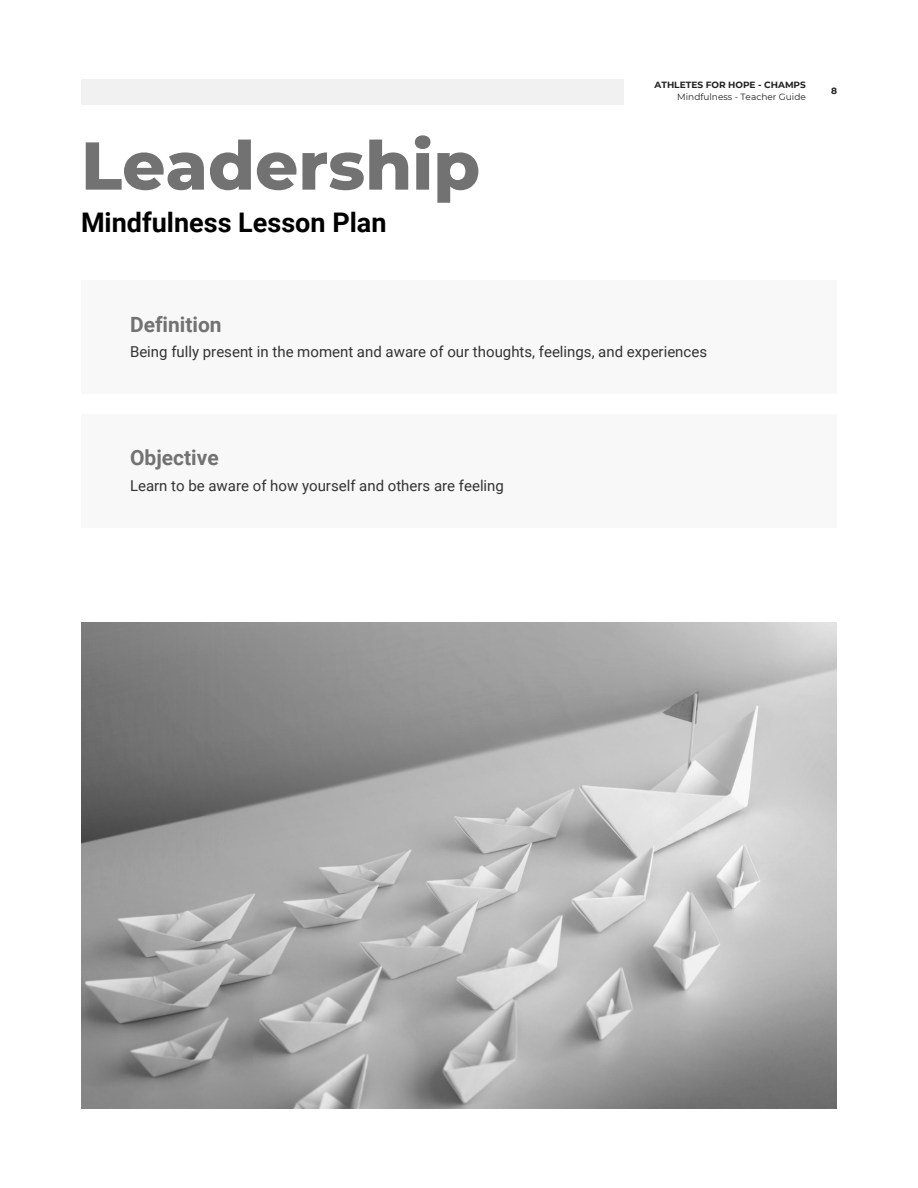
<style>
.page{position:relative;width:918px;height:1188px;background:#fff}
.page>*{position:absolute;margin:0;border:0;box-sizing:border-box;transform-origin:0 0}
.t1{font:800 67.5px "Montserrat";color:#727272}
.t2{font:700 27px "Roboto";color:#000}
.t3{font:700 21px "Roboto";color:#727272}
.t4{font:15px "Roboto";color:#333}
.t5{font:9px "Montserrat";color:#202020}
.t6{font:700 9px "Montserrat";color:#202020}
</style>
<div class="page">
<div style="left:81px;top:280px;width:756px;height:114px;background:#f8f8f8"></div>
<div style="left:81px;top:414px;width:756px;height:114px;background:#f8f8f8"></div>
<img style="left:81px;top:623px;width:756px;height:485px">
<div style="left:81px;top:79px;width:543px;height:26px;background:#f1f1f1"></div>
<h1 class="t1" style="left:81px;top:116px;width:401px">Leadership</h1>
<h2 class="t2" style="left:81px;top:204px;width:307px">Mindfulness Lesson Plan</h2>
<p class="t6" style="left:655px;top:79px;width:153px">ATHLETES FOR HOPE - CHAMPS</p>
<p class="t5" style="left:677px;top:91px;width:130px">Mindfulness - Teacher Guide</p>
<p class="t6" style="left:831px;top:85px;width:7px">8</p>
<h3 class="t3" style="left:130px;top:309px;width:93px">Definition</h3>
<p class="t4" style="left:130px;top:341px;width:579px">Being fully present in the moment and aware of our thoughts, feelings, and experiences</p>
<h3 class="t3" style="left:130px;top:443px;width:90px">Objective</h3>
<p class="t4" style="left:130px;top:475px;width:375px">Learn to be aware of how yourself and others are feeling</p>
</div>
